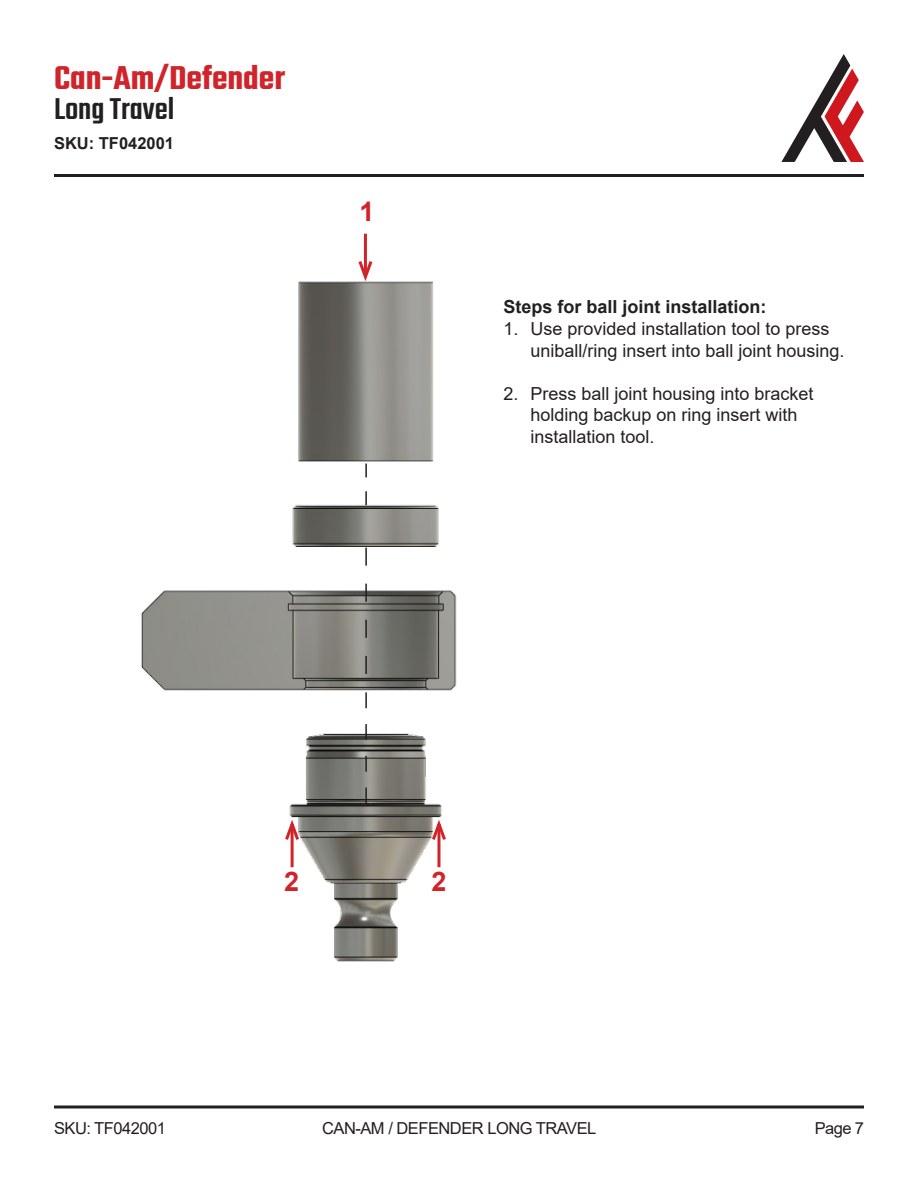
<style>
.page{position:relative;width:918px;height:1188px;background:#fff}
.page>*{position:absolute;margin:0;border:0;box-sizing:border-box;transform-origin:0 0}
.t1{font:600 36px "Teko";color:#d1232a}
.t2{font:500 33px "Teko";color:#231f20}
.t3{font:700 27px "Arial";color:#d1232a}
.t4{font:18px/21.6px "Arial";color:#231f20}
.t5{font:700 18px "Arial";color:#231f20}
.t6{font:16.5px "Arial";letter-spacing:-.03em;color:#231f20}
.t7{font:700 16.5px "Arial";color:#231f20}
</style>
<div class="page">
<hr style="left:54px;top:174px;width:810px;height:3px;background:#231f20">
<svg style="left:781px;top:54px;width:83px;height:108px"></svg>
<hr style="left:54px;top:1106px;width:810px;height:2px;background:#231f20">
<img style="left:141px;top:281px;width:316px;height:681px">
<svg style="left:365px;top:548px;width:2px;height:126px"></svg>
<svg style="left:365px;top:464px;width:2px;height:41px"></svg>
<svg style="left:365px;top:692px;width:2px;height:111px"></svg>
<hr style="left:364px;top:234px;width:3px;height:43px;background:#d1232a">
<svg style="left:356px;top:258px;width:19px;height:28px"></svg>
<hr style="left:291px;top:824px;width:3px;height:43px;background:#d1232a">
<svg style="left:283px;top:815px;width:19px;height:28px"></svg>
<hr style="left:437px;top:824px;width:3px;height:43px;background:#d1232a">
<svg style="left:430px;top:815px;width:18px;height:28px"></svg>
<p class="t1" style="left:54px;top:56px;width:233px">Can-Am/Defender</p>
<p class="t2" style="left:54px;top:90px;width:122px">Long Travel</p>
<p class="t7" style="left:54px;top:132px;width:122px">SKU: TF042001</p>
<p class="t3" style="left:359px;top:192px;width:17px">1</p>
<p class="t5" style="left:503px;top:294px;width:265px">Steps for ball joint installation:</p>
<p class="t4" style="left:530px;top:318px;width:316px;text-indent:-27px">1. Use provided installation tool to press uniball/ring insert into ball joint housing.</p>
<p class="t4" style="left:530px;top:383px;width:285px;text-indent:-27px">2. Press ball joint housing into bracket holding backup on ring insert with installation tool.</p>
<p class="t3" style="left:284px;top:862px;width:17px">2</p>
<p class="t3" style="left:431px;top:862px;width:17px">2</p>
<p class="t6" style="left:54px;top:1117px;width:114px">SKU: TF042001</p>
<p class="t6" style="left:322px;top:1117px;width:276px">CAN-AM / DEFENDER LONG TRAVEL</p>
<p class="t6" style="left:815px;top:1117px;width:51px">Page 7</p>
</div>
